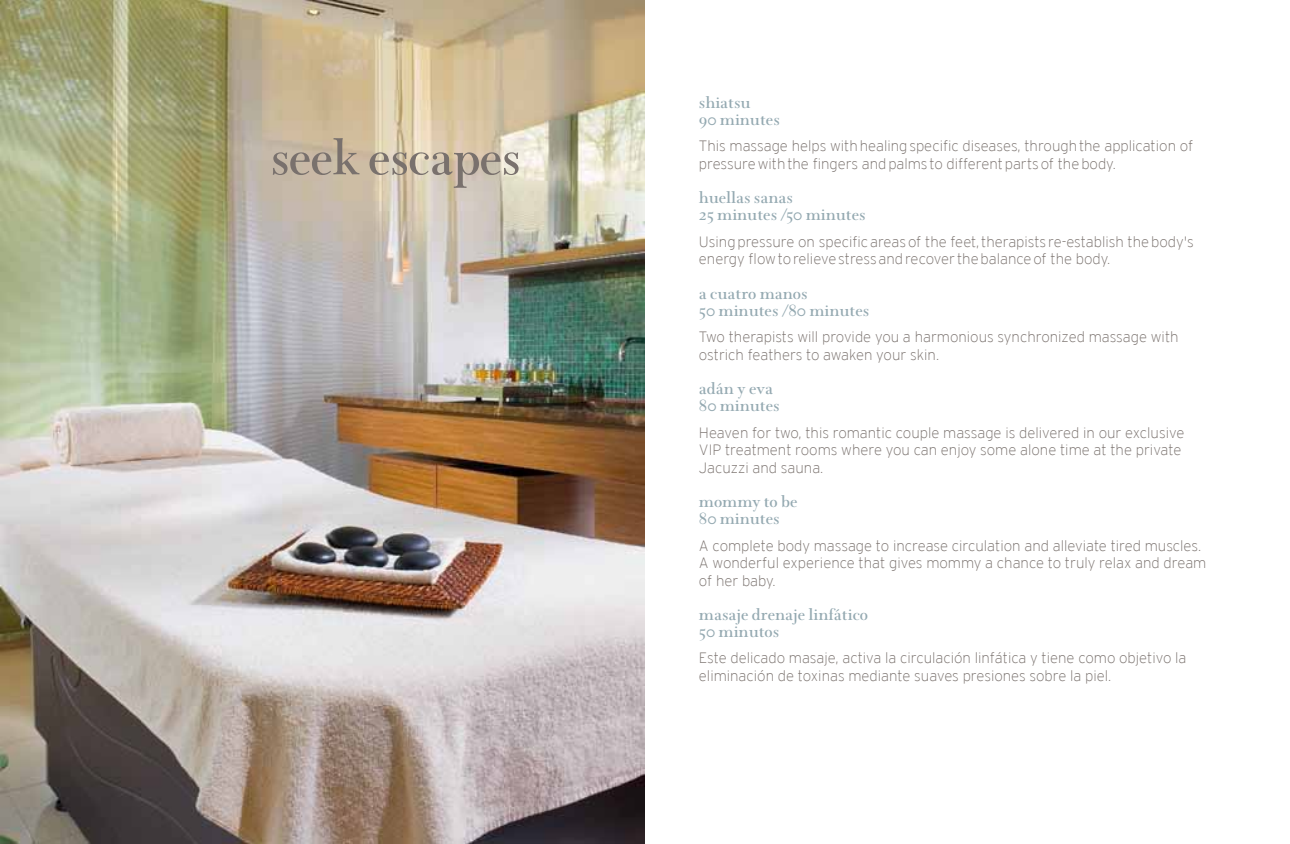
<style>
.page{position:relative;width:1290px;height:844px;background:#fff}
.page>*{position:absolute;margin:0;border:0;box-sizing:border-box;transform-origin:0 0}
.t1{font:600 55.48px "Wessex";letter-spacing:-.02em;color:#79716d}
.t2{font:600 18.2px/17px "Wessex";color:#94a9b1}
.t3{font:200 14.88px/17.5px "Interstate";color:#79716d}
</style>
<div class="page">
<img style="left:0;top:0;width:645px;height:843px">
<h1 class="t1" style="left:270px;top:121px;width:252px">seek escapes</h1>
<p class="t2" style="left:699px;top:93px;width:82px">shiatsu<br>90 minutes</p>
<p class="t3" style="left:699px;top:137px;width:496px">This massage helps with healing specific diseases, through the application of pressure with the fingers and palms to different parts of the body.</p>
<p class="t2" style="left:699px;top:188px;width:168px">huellas sanas<br>25 minutes /50 minutes</p>
<p class="t3" style="left:699px;top:233px;width:496px">Using pressure on specific areas of the feet, therapists re-establish the body's energy flow to relieve stress and recover the balance of the body.</p>
<p class="t2" style="left:699px;top:284px;width:172px">a cuatro manos<br>50 minutes /80 minutes</p>
<p class="t3" style="left:699px;top:328px;width:481px">Two therapists will provide you a harmonious synchronized massage with ostrich feathers to awaken your skin.</p>
<p class="t2" style="left:699px;top:379px;width:82px">adán y eva<br>80 minutes</p>
<p class="t3" style="left:699px;top:423px;width:487px">Heaven for two, this romantic couple massage is delivered in our exclusive<br>VIP treatment rooms where you can enjoy some alone time at the private<br>Jacuzzi and sauna.</p>
<p class="t2" style="left:699px;top:492px;width:100px">mommy to be<br>80 minutes</p>
<p class="t3" style="left:699px;top:536px;width:509px">A complete body massage to increase circulation and alleviate tired muscles.<br>A wonderful experience that gives mommy a chance to truly relax and dream of her baby.</p>
<p class="t2" style="left:699px;top:605px;width:171px">masaje drenaje linfático<br>50 minutos</p>
<p class="t3" style="left:699px;top:649px;width:489px">Este delicado masaje, activa la circulación linfática y tiene como objetivo la eliminación de toxinas mediante suaves presiones sobre la piel.</p>
</div>
